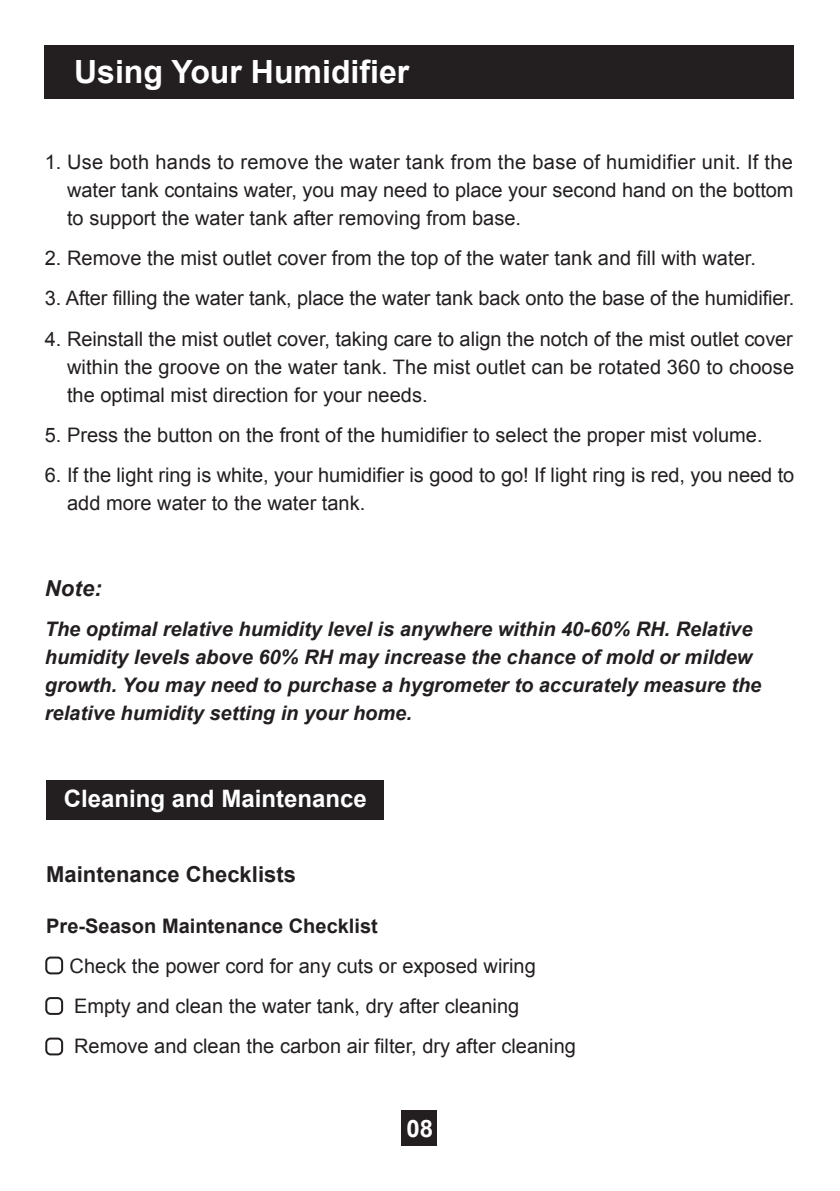
<style>
.page{position:relative;width:840px;height:1191px;background:#fff}
.page>*{position:absolute;margin:0;border:0;box-sizing:border-box;transform-origin:0 0}
.t1{font:700 32px "Arial";color:#fff}
.t2{font:700 24px "Arial";color:#fff}
.t3{font:700 22px "Arial";color:#231f20}
.t4{font:italic 700 22px "Arial";color:#231f20}
.t5{font:20px/28px "Arial";color:#231f20;text-align:justify}
.t6{font:italic 700 20px/28px "Arial";color:#231f20}
.t7{font:700 20px "Arial";color:#231f20}
</style>
<div class="page">
<div style="left:45px;top:45px;width:748px;height:54px;background:#231f20"></div>
<div style="left:401px;top:1110px;width:35px;height:35px;background:#231f20"></div>
<div style="left:46px;top:780px;width:337px;height:39px;background:#231f20"></div>
<div style="left:45px;top:956px;width:18px;height:18px;border:2px solid #231f20;border-radius:4px"></div>
<div style="left:45px;top:997px;width:18px;height:18px;border:2px solid #231f20;border-radius:4px"></div>
<div style="left:45px;top:1037px;width:18px;height:18px;border:2px solid #231f20;border-radius:4px"></div>
<h1 class="t1" style="left:74px;top:50px;width:336px">Using Your Humidifier</h1>
<p class="t5" style="left:67px;top:149px;width:727px;text-indent:-22px">1. Use both hands to remove the water tank from the base of humidifier unit. If the water tank contains water, you may need to place your second hand on the bottom to support the water tank after removing from base.</p>
<p class="t5" style="left:45px;top:245px;width:712px">2. Remove the mist outlet cover from the top of the water tank and fill with water.</p>
<p class="t5" style="left:45px;top:285px;width:750px">3. After filling the water tank, place the water tank back onto the base of the humidifier.</p>
<p class="t5" style="left:67px;top:325px;width:728px;text-indent:-22px">4. Reinstall the mist outlet cover, taking care to align the notch of the mist outlet cover within the groove on the water tank. The mist outlet can be rotated 360 to choose the optimal mist direction for your needs.</p>
<p class="t5" style="left:45px;top:421px;width:719px">5. Press the button on the front of the humidifier to select the proper mist volume.</p>
<p class="t5" style="left:67px;top:461px;width:728px;text-indent:-22px">6. If the light ring is white, your humidifier is good to go! If light ring is red, you need to add more water to the water tank.</p>
<p class="t4" style="left:45px;top:573px;width:59px">Note:</p>
<p class="t6" style="left:45px;top:615px;width:717px">The optimal relative humidity level is anywhere within 40-60% RH. Relative humidity levels above 60% RH may increase the chance of mold or mildew growth. You may need to purchase a hygrometer to accurately measure the relative humidity setting in your home.</p>
<p class="t2" style="left:64px;top:782px;width:304px">Cleaning and Maintenance</p>
<p class="t3" style="left:46px;top:860px;width:251px">Maintenance Checklists</p>
<p class="t7" style="left:46px;top:913px;width:333px">Pre-Season Maintenance Checklist</p>
<p class="t5" style="left:70px;top:946px;width:507px;line-height:40px;text-align:left">Check the power cord for any cuts or exposed wiring<br>Empty and clean the water tank, dry after cleaning<br>Remove and clean the carbon air filter, dry after cleaning</p>
<p class="t2" style="left:406px;top:1112px;width:28px">08</p>
</div>
